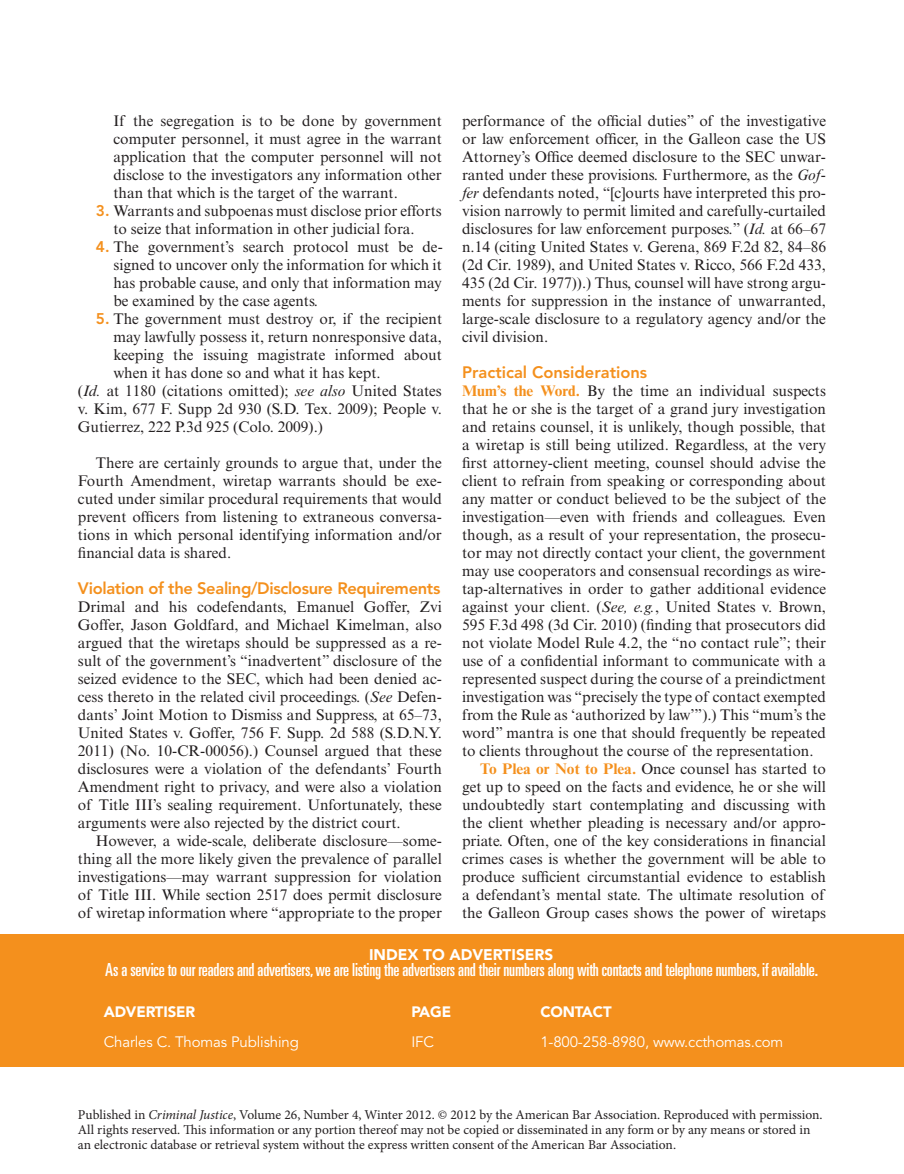
<style>
.page{position:relative;width:904px;height:1174px;background:#fff}
.page>*{position:absolute;margin:0;border:0;box-sizing:border-box;transform-origin:0 0}
.t1{font:ultra-condensed 18px "Univers LT Std";letter-spacing:-.01em;color:#fff}
.t2{font:800 16.5px "Avenir LT Std";letter-spacing:-.02em;color:#f4901d}
.t3{font:800 16.5px "Avenir LT Std";color:#f4901d}
.t4{font:15.3px/18px "Times New Roman MT Std";color:#231f20;text-align:justify}
.t5{font:900 15.3px "Avenir LT Std";color:#fff}
.t6{font:15px "Avenir LT Std";letter-spacing:-.01em;color:#fff}
.t7{font:900 15px "Avenir LT Std";letter-spacing:-.01em;color:#fff}
.t8{font:13.5px/15px "Minion Pro";color:#231f20}
.s1{font-family:"Avenir LT Std";font-weight:800;color:#f4901d}
.s2{font-style:italic}
.s3{font-weight:700;color:#f4901d}
</style>
<div class="page">
<div style="left:0;top:934px;width:904px;height:132px;background:#f4901d"></div>
<p class="t4" style="left:113px;top:111px;width:330px">If the segregation is to be done by government computer personnel, it must agree in the warrant application that the computer personnel will not disclose to the investigators any information other than that which is the target of the warrant.</p>
<p class="t4" style="left:113px;top:201px;width:330px;text-indent:-17px"><span class="s1">3.</span> Warrants and subpoenas must disclose prior efforts to seize that information in other judicial fora.</p>
<p class="t4" style="left:113px;top:238px;width:331px;text-indent:-17px"><span class="s1">4.</span> The government’s search protocol must be de&shy;signed to uncover only the information for which it has probable cause, and only that information may be examined by the case agents.</p>
<p class="t4" style="left:96px;top:310px;width:348px"><span class="s1">5.</span> The government must destroy or, if the recipient</p>
<p class="t4" style="left:113px;top:328px;width:330px">may lawfully possess it, return nonresponsive data,</p>
<p class="t4" style="left:113px;top:346px;width:330px">keeping the issuing magistrate informed about</p>
<p class="t4" style="left:113px;top:364px;width:269px">when it has done so and what it has kept.</p>
<p class="t4" style="left:78px;top:382px;width:365px">(<span class="s2">Id.</span> at 1180 (citations omitted); <span class="s2">see also</span> United States</p>
<p class="t4" style="left:78px;top:400px;width:365px">v. Kim, 677 F. Supp 2d 930 (S.D. Tex. 2009); People v.</p>
<p class="t4" style="left:78px;top:418px;width:246px">Gutierrez, 222 P.3d 925 (Colo. 2009).)</p>
<p class="t4" style="left:78px;top:454px;width:365px;text-indent:18px">There are certainly grounds to argue that, under the Fourth Amendment, wiretap warrants should be exe&shy;cuted under similar procedural requirements that would prevent officers from listening to extraneous conversa&shy;tions in which personal identifying information and/or financial data is shared.</p>
<p class="t2" style="left:78px;top:578px;width:364px">Violation of the Sealing/Disclosure Requirements</p>
<p class="t4" style="left:78px;top:597px;width:365px">Drimal and his codefendants, Emanuel Goffer, Zvi Goffer, Jason Goldfard, and Michael Kimelman, also argued that the wiretaps should be suppressed as a re&shy;sult of the government’s “inadvertent” disclosure of the seized evidence to the SEC, which had been denied ac&shy;cess thereto in the related civil proceedings. (<span class="s2">See</span> Defen&shy;dants’ Joint Motion to Dismiss and Suppress, at 65–73, United States v. Goffer, 756 F. Supp. 2d 588 (S.D.N.Y.<br>2011) (No. 10-CR-00056).) Counsel argued that these disclosures were a violation of the defendants’ Fourth Amendment right to privacy, and were also a violation of Title III’s sealing requirement. Unfortunately, these arguments were also rejected by the district court.</p>
<p class="t4" style="left:78px;top:832px;width:365px;text-indent:18px">However, a wide-scale, deliberate disclosure—some&shy;thing all the more likely given the prevalence of parallel investigations—may warrant suppression for violation of Title III. While section 2517 does permit disclosure of wiretap information where “appropriate to the proper</p>
<p class="t4" style="left:462px;top:112px;width:365px">performance of the official duties” of the investigative or law enforcement officer, in the Galleon case the US Attorney’s Office deemed disclosure to the SEC unwar&shy;ranted under these provisions. Furthermore, as the <span class="s2">Gof&shy;fer</span> defendants noted, “[c]ourts have interpreted this pro&shy;vision narrowly to permit limited and carefully-curtailed disclosures for law enforcement purposes.” (<span class="s2">Id.</span> at 66–67 n.14 (citing United States v. Gerena, 869 F.2d 82, 84–86 (2d Cir. 1989), and United States v. Ricco, 566 F.2d 433, 435 (2d Cir. 1977)).) Thus, counsel will have strong argu&shy;ments for suppression in the instance of unwarranted, large-scale disclosure to a regulatory agency and/or the civil division.</p>
<p class="t3" style="left:462px;top:362px;width:187px">Practical Considerations</p>
<p class="t4" style="left:462px;top:381px;width:365px"><span class="s3">Mum’s the Word.</span> By the time an individual suspects</p>
<p class="t4" style="left:462px;top:399px;width:365px">that he or she is the target of a grand jury investigation</p>
<p class="t4" style="left:462px;top:417px;width:365px">and retains counsel, it is unlikely, though possible, that</p>
<p class="t4" style="left:462px;top:435px;width:365px">a wiretap is still being utilized. Regardless, at the very</p>
<p class="t4" style="left:462px;top:453px;width:365px">first attorney-client meeting, counsel should advise the</p>
<p class="t4" style="left:462px;top:471px;width:365px">client to refrain from speaking or corresponding about</p>
<p class="t4" style="left:462px;top:490px;width:365px">any matter or conduct believed to be the subject of the</p>
<p class="t4" style="left:462px;top:508px;width:365px">investigation—even with friends and colleagues. Even</p>
<p class="t4" style="left:462px;top:526px;width:365px">though, as a result of your representation, the prosecu-</p>
<p class="t4" style="left:462px;top:544px;width:365px">tor may not directly contact your client, the government</p>
<p class="t4" style="left:462px;top:562px;width:365px">may use cooperators and consensual recordings as wire-</p>
<p class="t4" style="left:462px;top:580px;width:365px">tap-alternatives in order to gather additional evidence</p>
<p class="t4" style="left:462px;top:598px;width:365px">against your client. (<span class="s2">See, e.g.</span>, United States v. Brown,</p>
<p class="t4" style="left:462px;top:616px;width:365px">595 F.3d 498 (3d Cir. 2010) (finding that prosecutors did</p>
<p class="t4" style="left:462px;top:634px;width:365px">not violate Model Rule 4.2, the “no contact rule”; their</p>
<p class="t4" style="left:462px;top:652px;width:365px">use of a confidential informant to communicate with a</p>
<p class="t4" style="left:462px;top:670px;width:365px">represented suspect during the course of a preindictment</p>
<p class="t4" style="left:462px;top:688px;width:365px">investigation was “precisely the type of contact exempted</p>
<p class="t4" style="left:462px;top:706px;width:365px">from the Rule as ‘authorized by law’”).) This “mum’s the</p>
<p class="t4" style="left:462px;top:724px;width:365px">word” mantra is one that should frequently be repeated</p>
<p class="t4" style="left:462px;top:742px;width:353px">to clients throughout the course of the representation.</p>
<p class="t4" style="left:480px;top:760px;width:347px"><span class="s3">To Plea or Not to Plea.</span> Once counsel has started to</p>
<p class="t4" style="left:462px;top:778px;width:365px">get up to speed on the facts and evidence, he or she will</p>
<p class="t4" style="left:462px;top:796px;width:365px">undoubtedly start contemplating and discussing with</p>
<p class="t4" style="left:462px;top:814px;width:365px">the client whether pleading is necessary and/or appro-</p>
<p class="t4" style="left:462px;top:832px;width:365px">priate. Often, one of the key considerations in financial</p>
<p class="t4" style="left:462px;top:850px;width:365px">crimes cases is whether the government will be able to</p>
<p class="t4" style="left:462px;top:868px;width:365px">produce sufficient circumstantial evidence to establish</p>
<p class="t4" style="left:462px;top:886px;width:364px">a defendant’s mental state. The ultimate resolution of</p>
<p class="t4" style="left:462px;top:904px;width:365px">the Galleon Group cases shows the power of wiretaps</p>
<p class="t5" style="left:369px;top:945px;width:186px">INDEX TO ADVERTISERS</p>
<p class="t1" style="left:105px;top:959px;width:714px">As a service to our readers and advertisers, we are listing the advertisers and their numbers along with contacts and telephone numbers, if available.</p>
<p class="t7" style="left:104px;top:1002px;width:93px">ADVERTISER</p>
<p class="t7" style="left:411px;top:1002px;width:41px">PAG E</p>
<p class="t7" style="left:540px;top:1002px;width:45px">CONTACT</p>
<p class="t6" style="left:104px;top:1033px;width:197px">Charles C. Thomas Publishing</p>
<p class="t6" style="left:411px;top:1033px;width:24px">IFC</p>
<p class="t6" style="left:540px;top:1033px;width:244px">1-800-258-8980, www.ccthomas.com</p>
<p class="t8" style="left:78px;top:1107px;width:746px">Published in <span class="s2">Criminal Justice</span>, Volume 26, Number 4, Winter 2012. © 2012 by the American Bar Association. Reproduced with permission.<br>All rights reserved. This information or any portion thereof may not be copied or disseminated in any form or by any means or stored in an electronic database or retrieval system without the express written consent of the American Bar Association.</p>
</div>
